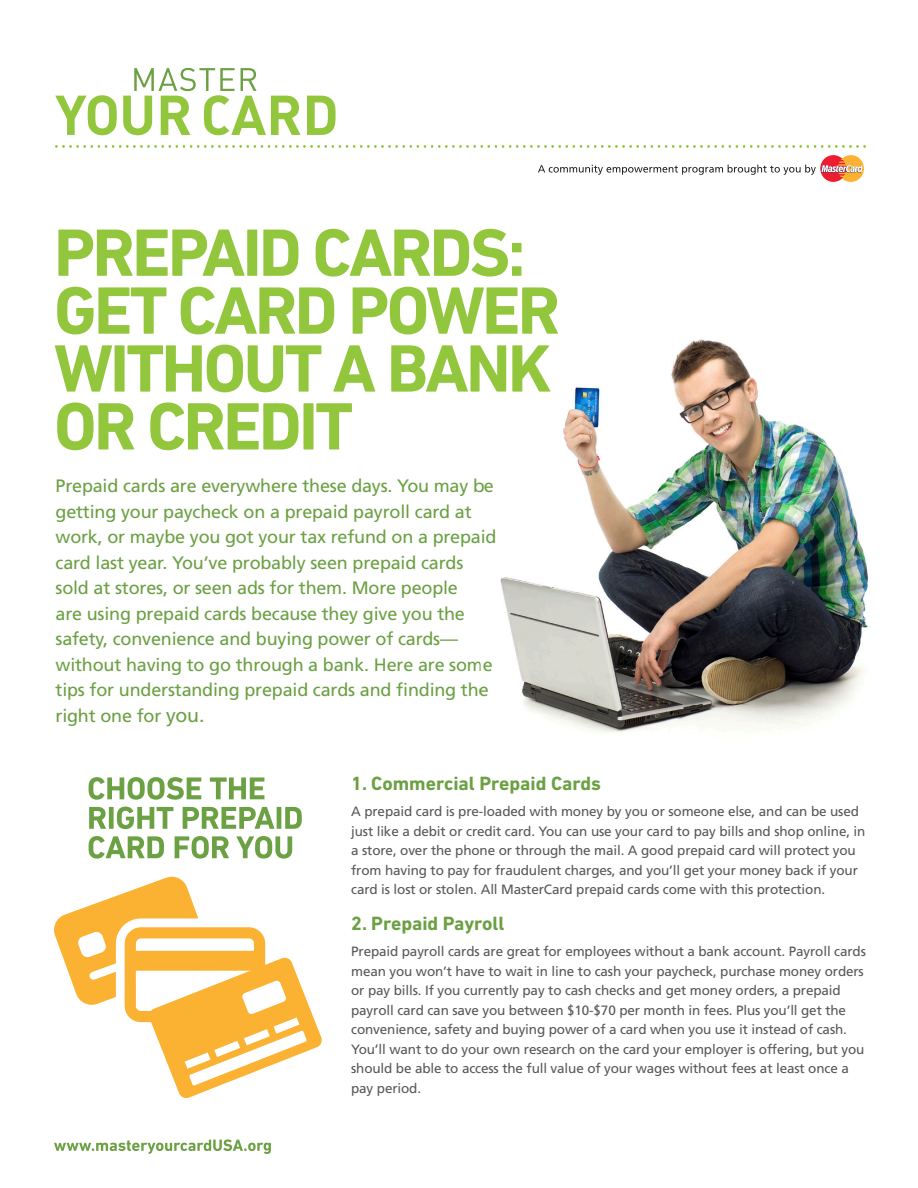
<style>
.page{position:relative;width:918px;height:1188px;background:#fff}
.page>*{position:absolute;margin:0;border:0;box-sizing:border-box;transform-origin:0 0}
.Paragraph_Style_1{font:700 19.5px "DIN Next LT Pro";color:#6ba043}
.t1{font:18px/25.5px "Frutiger LT Std";letter-spacing:-.01em;color:#6ba043}
.Paragraph_Style_1-2{font:13.5px/19.5px "Frutiger LT Std";letter-spacing:-.01em;color:#57585a}
.s1{font-size:19.5px}
</style>
<div class="page">
<svg style="left:57px;top:402px;width:295px;height:48px"></svg>
<svg style="left:55px;top:345px;width:426px;height:47px"></svg>
<svg style="left:57px;top:287px;width:424px;height:47px"></svg>
<svg style="left:58px;top:229px;width:423px;height:48px"></svg>
<svg style="left:89px;top:836px;width:203px;height:23px"></svg>
<svg style="left:89px;top:807px;width:213px;height:22px"></svg>
<svg style="left:89px;top:777px;width:175px;height:23px"></svg>
<svg style="left:54px;top:877px;width:268px;height:221px"></svg>
<svg style="left:54px;top:1139px;width:217px;height:15px"></svg>
<svg style="left:55px;top:95px;width:62px;height:40px"></svg>
<svg style="left:123px;top:68px;width:213px;height:67px"></svg>
<svg style="left:55px;top:145px;width:811px;height:3px"></svg>
<svg style="left:538px;top:155px;width:326px;height:27px"></svg>
<img style="left:481px;top:229px;width:387px;height:504px">
<p class="t1" style="left:56px;top:474px;width:443px">Prepaid cards are everywhere these days. You may be getting your paycheck on a prepaid payroll card at work, or maybe you got your tax refund on a prepaid card last year. You’ve probably seen prepaid cards sold at stores, or seen ads for them. More people<br>are using prepaid cards because they give you the safety, convenience and buying power of cards— without having to go through a bank. Here are some tips for understanding prepaid cards and finding the right one for <span class="s1">you.</span></p>
<p class="Paragraph_Style_1" style="left:351px;top:772px;width:251px">1. Commercial Prepaid Cards</p>
<p class="Paragraph_Style_1-2" style="left:351px;top:802px;width:516px">A prepaid card is pre-loaded with money by you or someone else, and can be used just like a debit or credit card. You can use your card to pay bills and shop online, in a store, over the phone or through the mail. A good prepaid card will protect you from having to pay for fraudulent charges, and you’ll get your money back if your card is lost or stolen. All MasterCard prepaid cards come with this protection.</p>
<p class="Paragraph_Style_1" style="left:351px;top:912px;width:155px">2. Prepaid Payroll</p>
<p class="Paragraph_Style_1-2" style="left:351px;top:942px;width:516px">Prepaid payroll cards are great for employees without a bank account. Payroll cards mean you won’t have to wait in line to cash your paycheck, purchase money orders or pay bills. If you currently pay to cash checks and get money orders, a prepaid payroll card can save you between $10-$70 per month in fees. Plus you’ll get the convenience, safety and buying power of a card when you use it instead of cash.<br>You’ll want to do your own research on the card your employer is offering, but you should be able to access the full value of your wages without fees at least once a pay period.</p>
</div>
